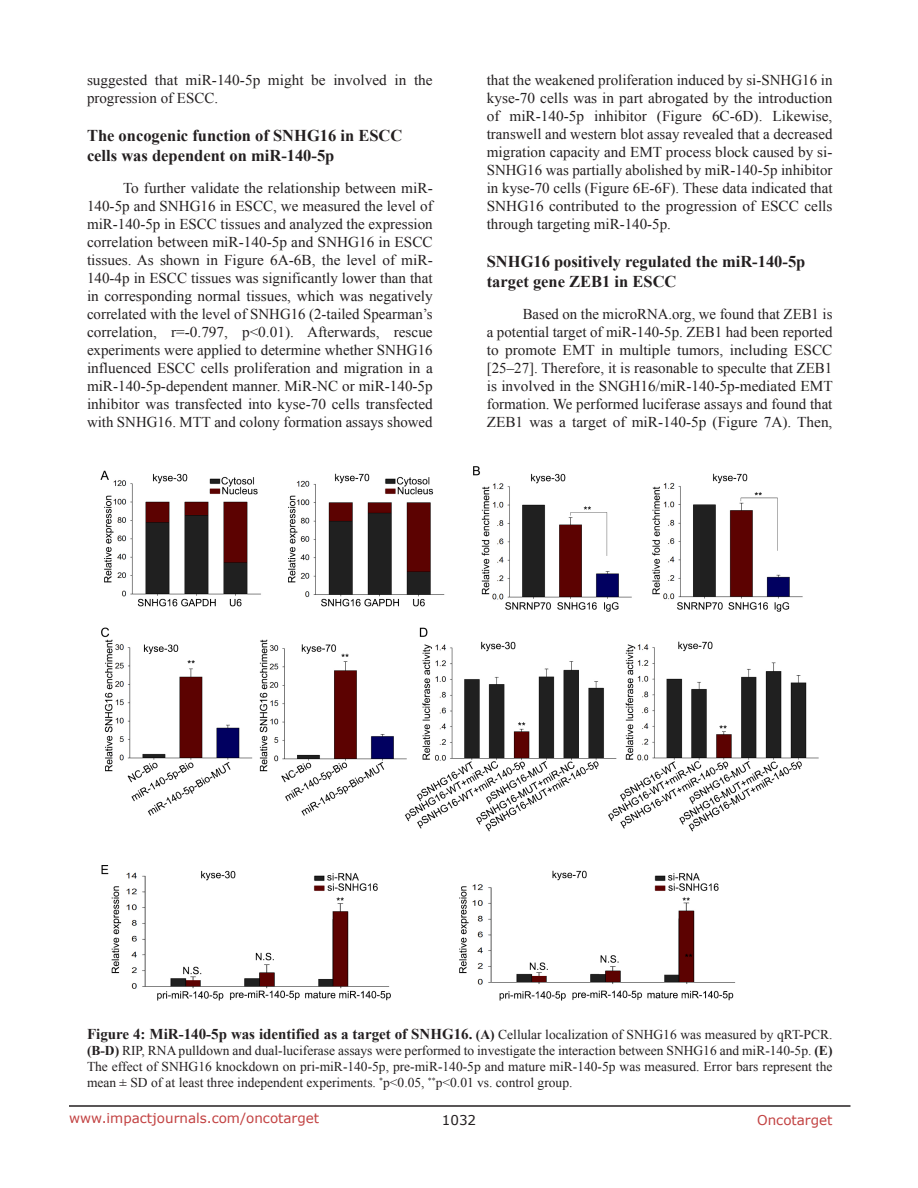
<style>
.page{position:relative;width:918px;height:1188px;background:#fff}
.page>*{position:absolute;margin:0;border:0;box-sizing:border-box;transform-origin:0 0}
.SubHeading{font:700 16.5px/19.8px "Times New Roman";color:#231f20}
.BodyText{font:15px/18px "Times New Roman";color:#231f20;text-align:justify}
.figuretext{font:700 15px "Times New Roman";color:#231f20}
.figuretext-2{font:13.5px/16.2px "Times New Roman";color:#231f20;text-align:justify}
.t1{font:13.5px "Verdana";color:#c24141}
.t2{font:13.5px "Verdana";color:#231f20}
.s1{font-size:13.5px}
.s2{font-weight:400;font-size:13.5px}
.s3{font-weight:700}
</style>
<div class="page">
<hr style="left:69px;top:1105px;width:781px;height:2px;background:#231f20">
<img style="left:100px;top:466px;width:719px;height:535px">
<p class="BodyText" style="left:87px;top:71px;width:347px">suggested that miR-140-5p might be involved in the progression of ESCC.</p>
<p class="SubHeading" style="left:87px;top:125px;width:317px">The oncogenic function of SNHG16 in ESCC cells was dependent on miR-140-5p</p>
<p class="BodyText" style="left:87px;top:178px;width:347px;text-indent:36px">To further validate the relationship between miR-140-5p and SNHG16 in ESCC, we measured the level of miR-140-5p in ESCC tissues and analyzed the expression correlation between miR-140-5p and SNHG16 in ESCC tissues. As shown in Figure 6A-6B, the level of miR-140-4p in ESCC tissues was significantly lower than that in corresponding normal tissues, which was negatively correlated with the level of SNHG16 (2-tailed Spearman’s correlation, r=-0.797, p&lt;0.01). Afterwards, rescue experiments were applied to determine whether SNHG16 influenced ESCC cells proliferation and migration in a miR-140-5p-dependent manner. MiR-NC or miR-140-5p inhibitor was transfected into kyse-70 cells transfected with SNHG16. MTT and colony formation assays showed</p>
<p class="BodyText" style="left:487px;top:71px;width:347px">that the weakened proliferation induced by si-SNHG16 in kyse-70 cells was in part abrogated by the introduction of miR-140-5p inhibitor (Figure 6C-6D). Likewise, transwell and western blot assay revealed that a decreased migration capacity and EMT process block caused by si-SNHG16 was partially abolished by miR-140-5p inhibitor in kyse-70 cells (Figure 6E-6F). These data indicated that SNHG16 contributed to the progression of ESCC cells through targeting miR-140-5p.</p>
<p class="SubHeading" style="left:487px;top:251px;width:320px">SNHG16 positively regulated the miR-140-5p target gene ZEB1 in ESCC</p>
<p class="BodyText" style="left:487px;top:304px;width:348px;text-indent:36px">Based on the microRNA.org, we found that ZEB1 is a potential target of miR-140-5p. ZEB1 had been reported to promote EMT in multiple tumors, including ESCC [25–27]. Therefore, it is reasonable to speculte that ZEB1 is involved in the SNGH16/miR-140-5p-mediated EMT formation. We performed luciferase assays and found that ZEB1 was a target of miR-140-5p (Figure 7A). Then,</p>
<p class="figuretext" style="left:87px;top:1023px;width:747px">Figure 4: MiR-140-5p was identified as a target of SNHG16. <span class="s1">(A)</span> <span class="s2">Cellular localization of SNHG16 was measured by qRT-PCR.</span></p>
<p class="figuretext-2" style="left:87px;top:1042px;width:747px"><span class="s3">(B-D)</span> RIP, RNA pulldown and dual-luciferase assays were performed to investigate the interaction between SNHG16 and miR-140-5p. <span class="s3">(E)<br></span>The effect of SNHG16 knockdown on pri-miR-140-5p, pre-miR-140-5p and mature miR-140-5p was measured. Error bars represent the mean ± SD of at least three independent experiments. <sup>*</sup>p&lt;0.05, <sup>**</sup>p&lt;0.01 vs. control group.</p>
<p class="t1" style="left:69px;top:1109px;width:252px">www.impactjournals.com/oncotarget</p>
<p class="t2" style="left:442px;top:1111px;width:36px">1032</p>
<p class="t1" style="left:757px;top:1111px;width:77px">Oncotarget</p>
</div>
